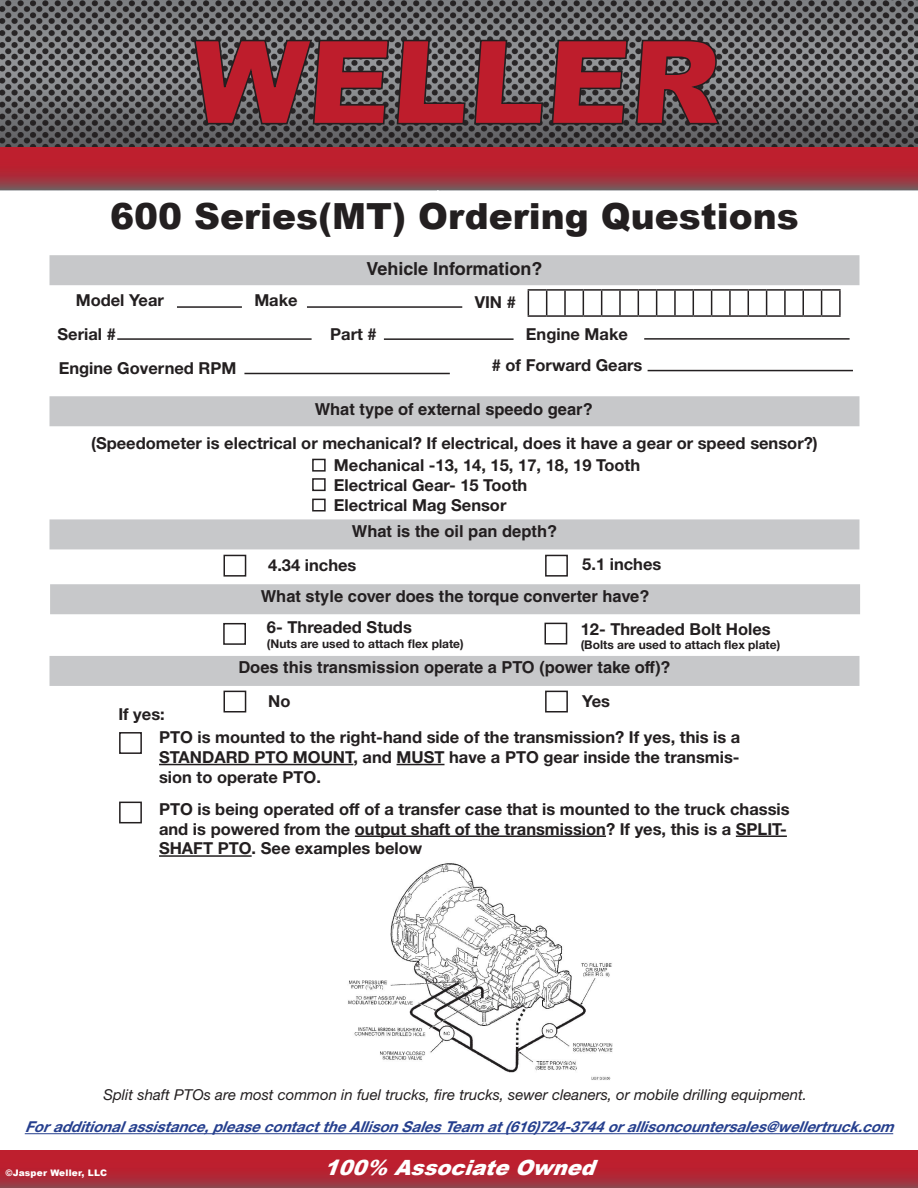
<style>
.page{position:relative;width:918px;height:1188px;background:#fff}
.page>*{position:absolute;margin:0;border:0;box-sizing:border-box;transform-origin:0 0}
.t1{font:900 116.1px "Arial";color:#be1d2c}
.t2{font:900 36px "Arial";color:#231f20}
.t3{font:italic 900 21px "Arial";color:#fff}
.t4{font:700 18px "Helvetica LT Std";color:#231f20}
.t5{font:700 16.5px/19.8px "Helvetica Neue LT Std";color:#231f20;text-align:justify}
.t6{font:700 16.5px "Helvetica LT Std";color:#231f20}
.t7{font:italic 700 15px "Helvetica Neue LT Std";color:#253f8e}
.t8{font:italic 15px "Helvetica Neue LT Std";color:#231f20}
.t9{font:700 12px "Helvetica Neue LT Std";color:#231f20}
.t10{font:900 9px "Arial";letter-spacing:.02em;color:#fff}
</style>
<div class="page">
<svg style="left:0;top:1150px;width:918px;height:38px;background:#b22634"></svg>
<img style="left:0;top:0;width:918px;height:191px">
<svg style="left:0;top:148px;width:918px;height:42px;background:#ac2c38"></svg>
<svg style="left:187px;top:39px;width:540px;height:87px;background:#5c5b5e"></svg>
<div style="left:50px;top:396px;width:810px;height:30px;background:#c7c8ca"></div>
<div style="left:50px;top:519px;width:810px;height:30px;background:#c7c8ca"></div>
<div style="left:50px;top:656px;width:810px;height:30px;background:#c7c8ca"></div>
<hr style="left:159px;top:764px;width:194px;height:1px;background:#231f20">
<hr style="left:397px;top:764px;width:48px;height:1px;background:#231f20">
<hr style="left:355px;top:835px;width:251px;height:2px;background:#231f20">
<hr style="left:736px;top:835px;width:51px;height:2px;background:#231f20">
<hr style="left:159px;top:855px;width:93px;height:2px;background:#231f20">
<img style="left:348px;top:863px;width:265px;height:217px">
<div style="left:119px;top:802px;width:23px;height:21px;border:2px solid #231f20"></div>
<div style="left:119px;top:732px;width:23px;height:22px;border:2px solid #231f20"></div>
<div style="left:224px;top:555px;width:22px;height:22px;border:2px solid #231f20"></div>
<div style="left:545px;top:555px;width:23px;height:22px;border:2px solid #231f20"></div>
<div style="left:545px;top:691px;width:23px;height:21px;border:2px solid #231f20"></div>
<div style="left:224px;top:691px;width:22px;height:21px;border:2px solid #231f20"></div>
<div style="left:312px;top:499px;width:14px;height:13px;border:2px solid #231f20"></div>
<div style="left:312px;top:478px;width:14px;height:13px;border:2px solid #231f20"></div>
<div style="left:312px;top:459px;width:14px;height:13px;border:2px solid #231f20"></div>
<div style="left:50px;top:584px;width:810px;height:30px;background:#c7c8ca"></div>
<div style="left:223px;top:623px;width:23px;height:22px;border:2px solid #231f20"></div>
<div style="left:544px;top:623px;width:23px;height:22px;border:2px solid #231f20"></div>
<hr style="left:25px;top:1133px;width:868px;height:1px;background:#253f8e">
<div style="left:50px;top:255px;width:810px;height:30px;background:#c7c8ca"></div>
<hr style="left:177px;top:306px;width:65px;height:2px;background:#231f20">
<svg style="left:528px;top:289px;width:313px;height:28px"></svg>
<hr style="left:307px;top:306px;width:155px;height:2px;background:#231f20">
<hr style="left:644px;top:338px;width:206px;height:2px;background:#231f20">
<hr style="left:117px;top:338px;width:195px;height:2px;background:#231f20">
<hr style="left:384px;top:338px;width:130px;height:2px;background:#231f20">
<hr style="left:244px;top:373px;width:206px;height:1px;background:#231f20">
<hr style="left:648px;top:370px;width:205px;height:1px;background:#231f20">
<h1 class="t1" style="left:189px;top:-2px;width:542px">WELLER</h1>
<p class="t2" style="left:110px;top:190px;width:690px">600 Series(MT) Ordering Questions</p>
<p class="t4" style="left:366px;top:258px;width:178px">Vehicle Information?</p>
<p class="t5" style="left:76px;top:290px;width:90px">Model Year</p>
<p class="t5" style="left:254px;top:290px;width:45px">Make</p>
<p class="t5" style="left:475px;top:292px;width:43px">VIN #</p>
<p class="t5" style="left:58px;top:324px;width:60px">Serial #</p>
<p class="t5" style="left:330px;top:324px;width:48px">Part #</p>
<p class="t5" style="left:526px;top:324px;width:104px">Engine Make</p>
<p class="t5" style="left:59px;top:358px;width:179px">Engine Governed RPM</p>
<p class="t5" style="left:492px;top:355px;width:152px"># of Forward Gears</p>
<p class="t6" style="left:315px;top:399px;width:280px">What type of external speedo gear?</p>
<p class="t5" style="left:91px;top:433px;width:728px">(Speedometer is electrical or mechanical? If electrical, does it have a gear or speed sensor?)</p>
<p class="t5" style="left:334px;top:455px;width:308px">Mechanical -13, 14, 15, 17, 18, 19 Tooth</p>
<p class="t5" style="left:334px;top:475px;width:195px">Electrical Gear- 15 Tooth</p>
<p class="t5" style="left:334px;top:494px;width:174px">Electrical Mag Sensor</p>
<p class="t6" style="left:352px;top:521px;width:207px">What is the oil pan depth?</p>
<p class="t5" style="left:268px;top:555px;width:90px">4.34 inches</p>
<p class="t5" style="left:582px;top:554px;width:81px">5.1 inches</p>
<p class="t6" style="left:261px;top:586px;width:390px">What style cover does the torque converter have?</p>
<p class="t5" style="left:267px;top:617px;width:146px">6- Threaded Studs</p>
<p class="t9" style="left:267px;top:636px;width:198px">(Nuts are used to attach flex plate)</p>
<p class="t5" style="left:581px;top:619px;width:192px">12- Threaded Bolt Holes</p>
<p class="t9" style="left:581px;top:638px;width:201px">(Bolts are used to attach flex plate)</p>
<p class="t6" style="left:238px;top:657px;width:434px">Does this transmission operate a PTO (power take off)?</p>
<p class="t5" style="left:582px;top:691px;width:29px">Yes</p>
<p class="t5" style="left:159px;top:727px;width:583px">PTO is mounted to the right-hand side of the transmission? If yes, this is a STANDARD PTO MOUNT, and MUST have a PTO gear inside the transmis&shy;sion to operate PTO.</p>
<p class="t5" style="left:159px;top:799px;width:632px;text-align:left">PTO is being operated off of a transfer case that is mounted to the truck chassis and is powered from the output shaft of the transmission? If yes, this is a SPLIT-<br>SHAFT PTO. See examples below</p>
<p class="t5" style="left:268px;top:691px;width:24px">No</p>
<p class="t5" style="left:118px;top:704px;width:48px">If yes:</p>
<p class="t8" style="left:103px;top:1086px;width:705px">Split shaft PTOs are most common in fuel trucks, fire trucks, sewer cleaners, or mobile drilling equipment.</p>
<p class="t7" style="left:25px;top:1118px;width:877px">Foradditionalassistance,pleasecontacttheAllisonSalesTeam at(616)724-3744orallisoncountersales@wellertruck.com</p>
<p class="t10" style="left:5px;top:1167px;width:103px">©Jasper Weller, LLC</p>
<p class="t3" style="left:324px;top:1153px;width:282px">100% AssociateOwned</p>
</div>
